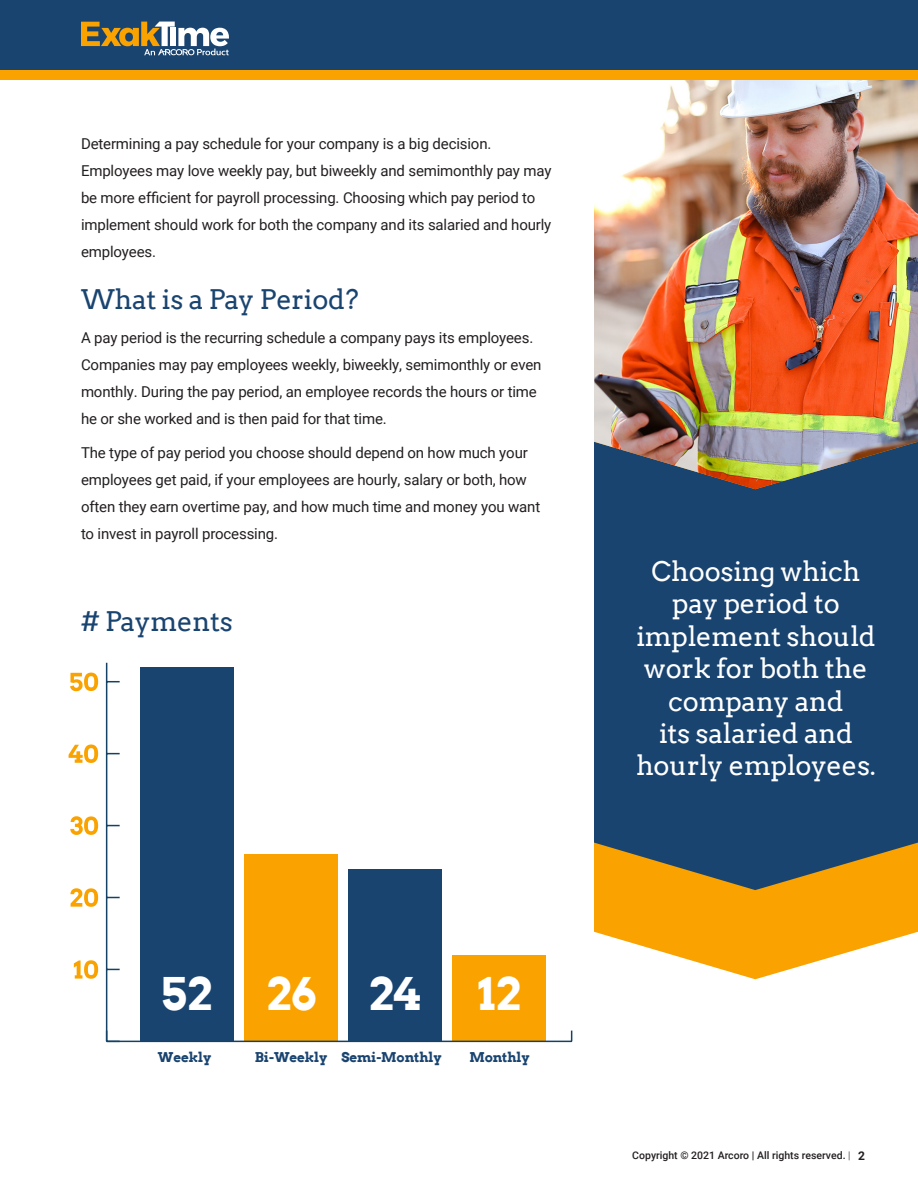
<style>
.page{position:relative;width:918px;height:1188px;background:#fff}
.page>*{position:absolute;margin:0;border:0;box-sizing:border-box;transform-origin:0 0}
.t1{font:700 45px "Arvo";letter-spacing:-.01em;color:#fff}
.side_bar{font:27px/32.4px "Arvo";letter-spacing:-.01em;color:#fff;text-align:center}
.Blue_Section_Header{font:27px "Arvo";letter-spacing:-.01em;color:#1a4470}
.Body_Style_1{font:15px/27px "Roboto";letter-spacing:-.01em;color:#231f20}
.t2{font:700 13.5px "Arvo";letter-spacing:-.01em;color:#1a4470}
.t3{font:500 10.5px "Roboto";color:#231f20}
.s1{font-weight:300}
.s2{font-weight:700;font-size:12px}
</style>
<div class="page">
<svg style="left:594px;top:890px;width:324px;height:89px;fill:#f9a200"></svg>
<div style="left:594px;top:489px;width:324px;height:401px;background:#1a4470"></div>
<img style="left:594px;top:80px;width:324px;height:409px">
<div style="left:0;top:69px;width:918px;height:11px;background:#f9a200"></div>
<div style="left:0;top:0;width:918px;height:69px;background:#1a4470"></div>
<svg style="left:81px;top:22px;width:148px;height:33px"></svg>
<div style="left:452px;top:955px;width:94px;height:86px;background:#faa300"></div>
<div style="left:348px;top:869px;width:94px;height:172px;background:#1a4470"></div>
<div style="left:244px;top:854px;width:94px;height:187px;background:#faa300"></div>
<div style="left:140px;top:667px;width:94px;height:374px;background:#1a4470"></div>
<hr style="left:107px;top:1041px;width:465px;height:1px;background:#144266">
<svg style="left:74px;top:960px;width:24px;height:19px"></svg>
<svg style="left:70px;top:888px;width:28px;height:19px"></svg>
<svg style="left:70px;top:816px;width:28px;height:19px"></svg>
<svg style="left:69px;top:745px;width:29px;height:18px"></svg>
<svg style="left:70px;top:673px;width:28px;height:18px"></svg>
<hr style="left:106px;top:663px;width:1px;height:378px;background:#144266">
<svg style="left:106px;top:1031px;width:14px;height:11px"></svg>
<svg style="left:107px;top:969px;width:13px;height:1px"></svg>
<svg style="left:107px;top:897px;width:13px;height:1px"></svg>
<svg style="left:107px;top:825px;width:13px;height:1px"></svg>
<svg style="left:107px;top:753px;width:13px;height:1px"></svg>
<svg style="left:107px;top:681px;width:13px;height:1px"></svg>
<p class="Body_Style_1" style="left:81px;top:129px;width:472px">Determining a pay schedule for your company is a big decision.<br>Employees may love weekly pay, but biweekly and semimonthly pay may be more efficient for payroll processing. Choosing which pay period to implement should work for both the company and its salaried and hourly employees.</p>
<p class="Blue_Section_Header" style="left:81px;top:283px;width:279px">What is a Pay Period?</p>
<p class="Body_Style_1" style="left:81px;top:324px;width:462px">A pay period is the recurring schedule a company pays its employees.<br>Companies may pay employees weekly, biweekly, semimonthly or even monthly. During the pay period, an employee records the hours or time he or she worked and is then paid for that time.</p>
<p class="Body_Style_1" style="left:81px;top:438px;width:461px">The type of pay period you choose should depend on how much your employees get paid, if your employees are hourly, salary or both, how often they earn overtime pay, and how much time and money you want to invest in payroll processing.</p>
<p class="Blue_Section_Header" style="left:81px;top:605px;width:153px"># Payments</p>
<h5 class="t1" style="left:160px;top:966px;width:53px">52</h5>
<h5 class="t1" style="left:266px;top:966px;width:52px">26</h5>
<h5 class="t1" style="left:368px;top:966px;width:54px">24</h5>
<h5 class="t1" style="left:478px;top:966px;width:45px">12</h5>
<h5 class="t2" style="left:158px;top:1048px;width:55px">Weekly</h5>
<h5 class="t2" style="left:255px;top:1048px;width:74px">Bi-Weekly</h5>
<h5 class="t2" style="left:341px;top:1048px;width:102px">Semi-Monthly</h5>
<h5 class="t2" style="left:469px;top:1048px;width:62px">Monthly</h5>
<p class="side_bar" style="left:636px;top:555px;width:241px">Choosing which pay period to implement should work for both the company and<br>its salaried and hourly employees.</p>
<p class="t3" style="left:632px;top:1148px;width:234px">Copyright © 2021 Arcoro | All rights reserved. <span class="s1">|</span> <span class="s2">2</span></p>
</div>
